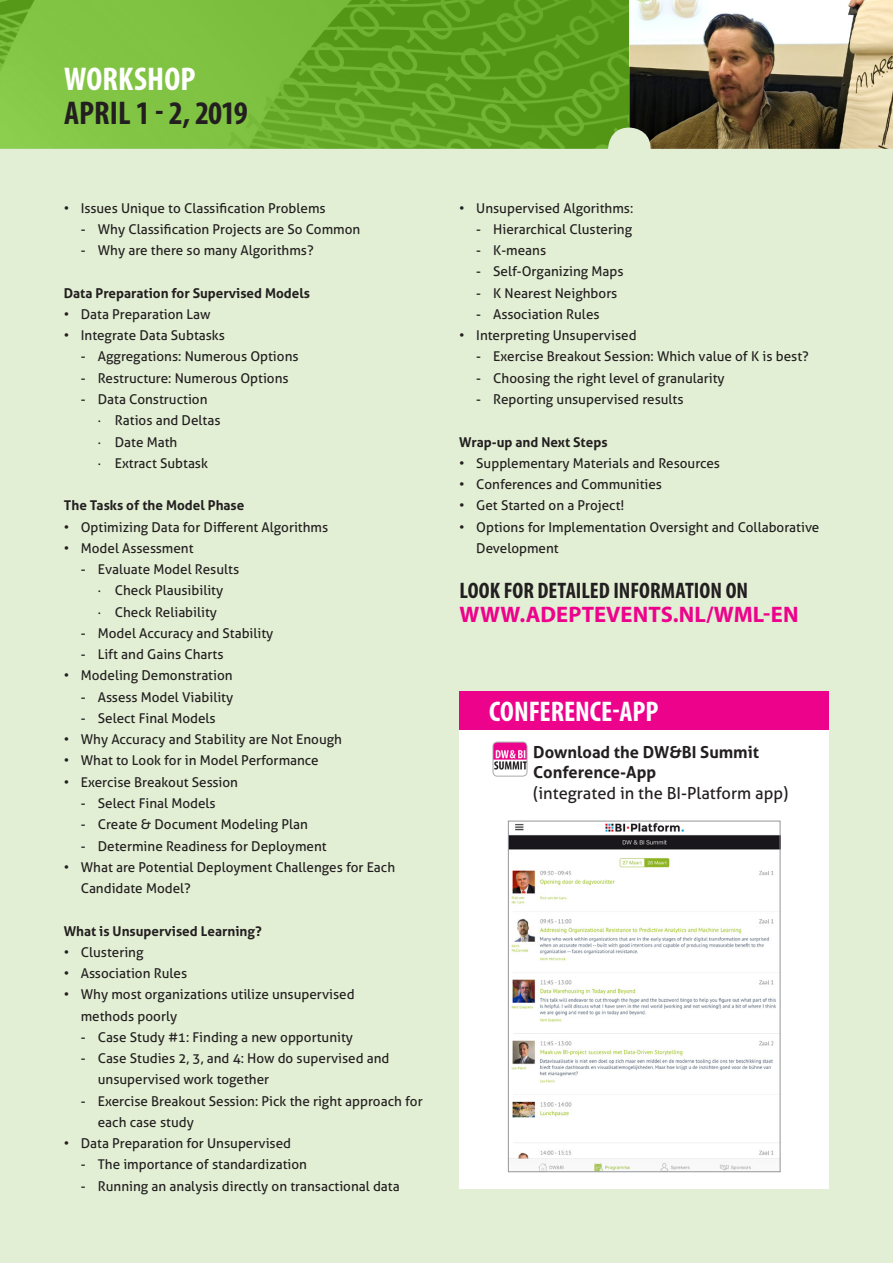
<style>
.page{position:relative;width:893px;height:1263px;background:#e2efd4}
.page>*{position:absolute;margin:0;border:0;box-sizing:border-box;transform-origin:0 0}
.kop{font:700 condensed 33px "Myriad Pro";color:#231f20}
.kop-2{font:700 condensed 33px "Myriad Pro";letter-spacing:.005em;color:#fff}
.kop-3{font:700 condensed 28.5px "Myriad Pro";color:#fff}
.kop-4{font:700 condensed 22.5px/24px "Myriad Pro";color:#231f20}
.brood{font:700 16.5px/20.2px "Aller";color:#231f20}
.t1{font:13.5px/21.3px "Aller";color:#231f20}
.brood-2{font:700 13.5px "Aller";color:#231f20}
.s1{font-stretch:normal;color:#ed028c}
.s2{font-weight:400}
</style>
<div class="page">
<svg style="left:0;top:0;width:629px;height:149px;background:#6eb030"></svg>
<img style="left:629px;top:0;width:264px;height:149px">
<div style="left:459px;top:691px;width:370px;height:497px;background:#fff"></div>
<img style="left:510px;top:823px;width:268px;height:347px">
<div style="left:508px;top:821px;width:272px;height:351px;border:1px solid #939598"></div>
<img style="left:493px;top:742px;width:34px;height:34px">
<div style="left:493px;top:742px;width:34px;height:34px;border:1px solid #a8a9ad;border-radius:4px"></div>
<div style="left:459px;top:691px;width:370px;height:38px;background:#ed028c"></div>
<p class="kop-2" style="left:64px;top:58px;width:133px">WORKSHOP</p>
<p class="kop" style="left:64px;top:93px;width:185px">APRIL 1 - 2, 2019</p>
<p class="t1" style="left:64px;top:197px;width:263px">• Issues Unique to Classification Problems</p>
<p class="t1" style="left:81px;top:218px;width:281px">- Why Classification Projects are So Common</p>
<p class="t1" style="left:81px;top:240px;width:234px">- Why are there so many Algorithms?</p>
<p class="brood-2" style="left:64px;top:285px;width:248px">Data Preparation for Supervised Models</p>
<p class="t1" style="left:64px;top:303px;width:148px">• Data Preparation Law</p>
<p class="t1" style="left:64px;top:325px;width:163px">• Integrate Data Subtasks</p>
<p class="t1" style="left:81px;top:346px;width:219px">- Aggregations: Numerous Options</p>
<p class="t1" style="left:81px;top:367px;width:209px">- Restructure: Numerous Options</p>
<p class="t1" style="left:81px;top:388px;width:128px">- Data Construction</p>
<p class="t1" style="left:98px;top:410px;width:124px">· Ratios and Deltas</p>
<p class="t1" style="left:98px;top:431px;width:81px">· Date Math</p>
<p class="t1" style="left:98px;top:452px;width:112px">· Extract Subtask</p>
<p class="brood-2" style="left:64px;top:497px;width:182px">The Tasks of the Model Phase</p>
<p class="t1" style="left:64px;top:516px;width:266px">• Optimizing Data for Different Algorithms</p>
<p class="t1" style="left:64px;top:537px;width:131px">• Model Assessment</p>
<p class="t1" style="left:81px;top:559px;width:160px">- Evaluate Model Results</p>
<p class="t1" style="left:98px;top:580px;width:127px">· Check Plausibility</p>
<p class="t1" style="left:98px;top:601px;width:121px">· Check Reliability</p>
<p class="t1" style="left:81px;top:622px;width:194px">- Model Accuracy and Stability</p>
<p class="t1" style="left:81px;top:644px;width:144px">- Lift and Gains Charts</p>
<p class="t1" style="left:64px;top:665px;width:170px">• Modeling Demonstration</p>
<p class="t1" style="left:81px;top:686px;width:154px">- Assess Model Viability</p>
<p class="t1" style="left:81px;top:707px;width:136px">- Select Final Models</p>
<p class="t1" style="left:64px;top:729px;width:280px">• Why Accuracy and Stability are Not Enough</p>
<p class="t1" style="left:64px;top:750px;width:256px">• What to Look for in Model Performance</p>
<p class="t1" style="left:64px;top:771px;width:176px">• Exercise Breakout Session</p>
<p class="t1" style="left:81px;top:792px;width:136px">- Select Final Models</p>
<p class="t1" style="left:81px;top:814px;width:229px">- Create &amp; Document Modeling Plan</p>
<p class="t1" style="left:81px;top:835px;width:247px">- Determine Readiness for Deployment</p>
<p class="t1" style="left:81px;top:856px;width:316px;text-indent:-17px">• What are Potential Deployment Challenges for Each<br>Candidate Model?</p>
<p class="brood-2" style="left:64px;top:922px;width:199px">What is Unsupervised Learning?</p>
<p class="t1" style="left:64px;top:941px;width:81px">• Clustering</p>
<p class="t1" style="left:64px;top:962px;width:125px">• Association Rules</p>
<p class="t1" style="left:81px;top:984px;width:275px;text-indent:-17px">• Why most organizations utilize unsupervised methods poorly</p>
<p class="t1" style="left:81px;top:1026px;width:274px">- Case Study #1: Finding a new opportunity</p>
<p class="t1" style="left:98px;top:1048px;width:293px;text-indent:-17px">- Case Studies 2, 3, and 4: How do supervised and unsupervised work together</p>
<p class="t1" style="left:98px;top:1090px;width:326px;text-indent:-17px">- Exercise Breakout Session: Pick the right approach for each case study</p>
<p class="t1" style="left:64px;top:1133px;width:229px">• Data Preparation for Unsupervised</p>
<p class="t1" style="left:81px;top:1154px;width:228px">- The importance of standardization</p>
<p class="t1" style="left:81px;top:1175px;width:320px">- Running an analysis directly on transactional data</p>
<p class="t1" style="left:459px;top:197px;width:176px">• Unsupervised Algorithms:</p>
<p class="t1" style="left:476px;top:218px;width:157px">- Hierarchical Clustering</p>
<p class="t1" style="left:476px;top:240px;width:71px">- K-means</p>
<p class="t1" style="left:476px;top:261px;width:149px">- Self-Organizing Maps</p>
<p class="t1" style="left:476px;top:282px;width:143px">- K Nearest Neighbors</p>
<p class="t1" style="left:476px;top:303px;width:125px">- Association Rules</p>
<p class="t1" style="left:459px;top:325px;width:179px">• Interpreting Unsupervised</p>
<p class="t1" style="left:476px;top:346px;width:334px">- Exercise Breakout Session: Which value of K is best?</p>
<p class="t1" style="left:476px;top:367px;width:250px">- Choosing the right level of granularity</p>
<p class="t1" style="left:476px;top:388px;width:209px">- Reporting unsupervised results</p>
<p class="brood-2" style="left:459px;top:433px;width:150px">Wrap-up and Next Steps</p>
<p class="t1" style="left:459px;top:452px;width:262px">• Supplementary Materials and Resources</p>
<p class="t1" style="left:459px;top:474px;width:204px">• Conferences and Communities</p>
<p class="t1" style="left:459px;top:495px;width:167px">• Get Started on a Project!</p>
<p class="t1" style="left:476px;top:516px;width:345px;text-indent:-17px">• Options for Implementation Oversight and Collaborative<br>Development</p>
<p class="kop-4" style="left:459px;top:578px;width:341px">LOOK FOR DETAILED INFORMATION ON<br><span class="s1">WWW.ADEPTEVENTS.NL/WML-EN</span></p>
<p class="kop-3" style="left:489px;top:693px;width:171px">CONFERENCE-APP</p>
<p class="brood" style="left:533px;top:742px;width:257px">Download the DW&amp;BI Summit<br>Conference-App<br><span class="s2">(integrated in the BI-Platform app)</span></p>
</div>
